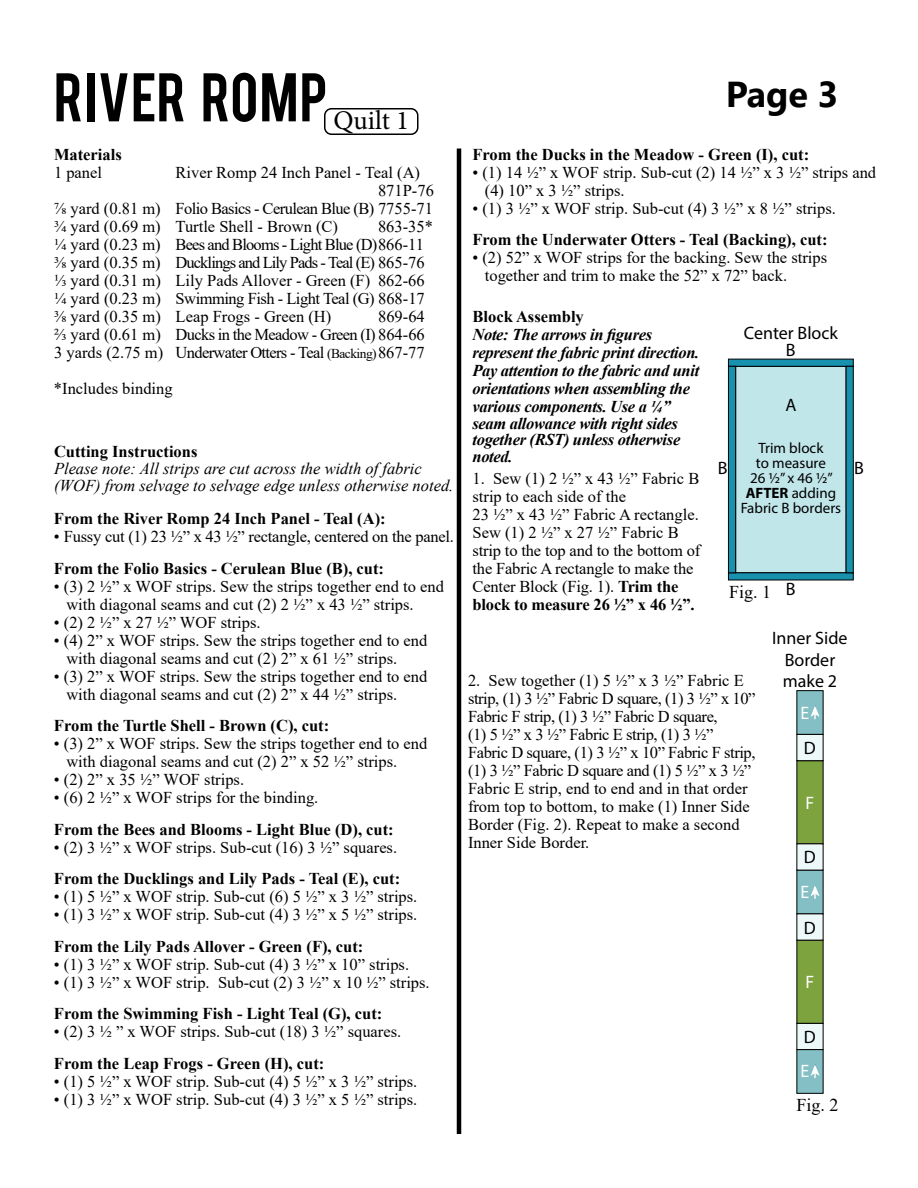
<style>
.page{position:relative;width:918px;height:1188px;background:#fff}
.page>*{position:absolute;margin:0;border:0;box-sizing:border-box;transform-origin:0 0}
.t1{font:54px "Bebas";letter-spacing:.02em;color:#000}
.t2{font:700 36px "Segoe UI";color:#000}
.t3{font:27px "Minion Pro";color:#000}
.t4{font:18px/21.6px "Myriad Pro";color:#000;text-align:center}
.t5{font:18px "Times New Roman";color:#000}
.t6{font:18px "Myriad Pro";color:#fff}
.t7{font:16.5px/18px "Times New Roman";color:#000}
.t8{font:700 16.5px "Times New Roman";color:#000}
.t9{font:italic 700 16.5px/17.5px "Times New Roman";letter-spacing:-.02em;color:#000}
.t10{font:italic 16.5px/17px "Times New Roman";color:#000}
.t11{font:16.5px "Times New Roman";letter-spacing:-.035em;color:#000}
.t12{font:15px/15px "Myriad Pro";color:#000;text-align:center}
.s1{font-size:13.5px}
.s2{font-weight:700}
</style>
<div class="page">
<div style="left:324px;top:108px;width:94px;height:27px;border:2px solid #000;border-radius:7px"></div>
<hr style="left:457px;top:148px;width:4px;height:986px;background:#000">
<div style="left:735px;top:366px;width:111px;height:207px;background:#c1e6ea"></div>
<div style="left:728px;top:359px;width:126px;height:8px;background:#1791ad;border:1px solid #000"></div>
<div style="left:728px;top:572px;width:126px;height:8px;background:#1791ad;border:1px solid #000"></div>
<div style="left:728px;top:366px;width:8px;height:207px;background:#1791ad;border:1px solid #000"></div>
<div style="left:846px;top:366px;width:8px;height:207px;background:#1791ad;border:1px solid #000"></div>
<div style="left:796px;top:690px;width:28px;height:45px;background:#83bfc4"></div>
<div style="left:796px;top:870px;width:28px;height:44px;background:#83bfc4;border:1px solid #000"></div>
<div style="left:796px;top:760px;width:28px;height:84px;background:#7da33f"></div>
<div style="left:796px;top:734px;width:28px;height:27px;background:#edf8f8;border:1px solid #000"></div>
<div style="left:796px;top:843px;width:28px;height:27px;background:#edf8f8"></div>
<div style="left:796px;top:1049px;width:28px;height:45px;background:#83bfc4"></div>
<div style="left:796px;top:1023px;width:28px;height:27px;background:#edf8f8;border:1px solid #000"></div>
<div style="left:796px;top:940px;width:28px;height:84px;background:#7da33f"></div>
<div style="left:796px;top:914px;width:28px;height:27px;background:#edf8f8"></div>
<svg style="left:810px;top:706px;width:10px;height:13px"></svg>
<svg style="left:810px;top:885px;width:10px;height:14px"></svg>
<svg style="left:810px;top:1065px;width:10px;height:13px"></svg>
<h1 class="t1" style="left:54px;top:58px;width:275px">RIVER ROMP</h1>
<h2 class="t2" style="left:726px;top:60px;width:114px">Page 3</h2>
<h3 class="t3" style="left:333px;top:102px;width:77px">Quilt 1</h3>
<p class="t8" style="left:54px;top:143px;width:69px">Materials</p>
<p class="t7" style="left:54px;top:163px;width:50px">1 panel</p>
<p class="t7" style="left:176px;top:163px;width:246px">River Romp 24 Inch Panel - Teal (A)</p>
<p class="t7" style="left:378px;top:181px;width:57px">871P-76</p>
<p class="t11" style="left:54px;top:197px;width:381px">⅞ yard (0.81 m) Folio Basics - Cerulean Blue (B) 7755-71</p>
<p class="t7" style="left:54px;top:217px;width:286px">¾ yard (0.69 m) Turtle Shell - Brown (C)</p>
<p class="t7" style="left:54px;top:217px;width:380px;text-indent:324px">863-35* ¼ yard (0.23 m) Bees and Blooms - Light Blue (D)866-11 ⅜ yard (0.35 m) Ducklings and Lily Pads - Teal (E) 865-76 ⅓ yard (0.31 m) Lily Pads Allover - Green (F) 862-66 ¼ yard (0.23 m) Swimming Fish - Light Teal (G) 868-17 ⅜ yard (0.35 m) Leap Frogs - Green (H)</p>
<p class="t7" style="left:54px;top:307px;width:372px;text-align:justify;text-indent:324px">869-64 ⅔ yard (0.61 m) Ducks in the Meadow - Green (I) 864-66<br>3 yards (2.75 m) Underwater Otters - Teal <span class="s1">(Backing)</span>867-77</p>
<p class="t7" style="left:54px;top:379px;width:120px">*Includes binding</p>
<p class="t8" style="left:54px;top:440px;width:145px">Cutting Instructions</p>
<p class="t10" style="left:54px;top:459px;width:401px">Please note: All strips are cut across the width of fabric (WOF) from selvage to selvage edge unless otherwise noted.</p>
<p class="t8" style="left:54px;top:507px;width:333px">From the River Romp 24 Inch Panel - Teal (A):</p>
<p class="t7" style="left:54px;top:527px;width:402px">• Fussy cut (1) 23 ½” x 43 ½” rectangle, centered on the panel.</p>
<p class="t8" style="left:54px;top:556px;width:332px">From the Folio Basics - Cerulean Blue (B), cut:</p>
<p class="t7" style="left:66px;top:577px;width:379px;text-indent:-12px">• (3) 2 ½” x WOF strips. Sew the strips together end to end with diagonal seams and cut (2) 2 ½” x 43 ½” strips.</p>
<p class="t7" style="left:54px;top:613px;width:208px">• (2) 2 ½” x 27 ½” WOF strips.</p>
<p class="t7" style="left:66px;top:631px;width:363px;text-indent:-12px">• (4) 2” x WOF strips. Sew the strips together end to end with diagonal seams and cut (2) 2” x 61 ½” strips.</p>
<p class="t7" style="left:66px;top:667px;width:363px;text-indent:-12px">• (3) 2” x WOF strips. Sew the strips together end to end with diagonal seams and cut (2) 2” x 44 ½” strips.</p>
<p class="t8" style="left:54px;top:714px;width:277px">From the Turtle Shell - Brown (C), cut:</p>
<p class="t7" style="left:66px;top:734px;width:363px;text-indent:-12px">• (3) 2” x WOF strips. Sew the strips together end to end with diagonal seams and cut (2) 2” x 52 ½” strips.</p>
<p class="t7" style="left:54px;top:770px;width:192px">• (2) 2” x 35 ½” WOF strips.</p>
<p class="t7" style="left:54px;top:788px;width:266px">• (6) 2 ½” x WOF strips for the binding.</p>
<p class="t8" style="left:54px;top:817px;width:341px">From the Bees and Blooms - Light Blue (D), cut:</p>
<p class="t7" style="left:54px;top:838px;width:345px">• (2) 3 ½” x WOF strips. Sub-cut (16) 3 ½” squares.</p>
<p class="t8" style="left:54px;top:867px;width:348px">From the Ducklings and Lily Pads - Teal (E), cut:</p>
<p class="t7" style="left:54px;top:887px;width:365px">• (1) 5 ½” x WOF strip. Sub-cut (6) 5 ½” x 3 ½” strips.</p>
<p class="t7" style="left:54px;top:905px;width:365px">• (1) 3 ½” x WOF strip. Sub-cut (4) 3 ½” x 5 ½” strips.</p>
<p class="t8" style="left:54px;top:934px;width:311px">From the Lily Pads Allover - Green (F), cut:</p>
<p class="t7" style="left:54px;top:955px;width:357px">• (1) 3 ½” x WOF strip. Sub-cut (4) 3 ½” x 10” strips.</p>
<p class="t7" style="left:54px;top:973px;width:377px">• (1) 3 ½” x WOF strip. Sub-cut (2) 3 ½” x 10 ½” strips.</p>
<p class="t8" style="left:54px;top:1002px;width:330px">From the Swimming Fish - Light Teal (G), cut:</p>
<p class="t7" style="left:54px;top:1022px;width:349px">• (2) 3 ½ ” x WOF strips. Sub-cut (18) 3 ½” squares.</p>
<p class="t8" style="left:54px;top:1051px;width:272px">From the Leap Frogs - Green (H), cut:</p>
<p class="t7" style="left:54px;top:1072px;width:365px">• (1) 5 ½” x WOF strip. Sub-cut (4) 5 ½” x 3 ½” strips.</p>
<p class="t7" style="left:54px;top:1090px;width:365px">• (1) 3 ½” x WOF strip. Sub-cut (4) 3 ½” x 5 ½” strips.</p>
<p class="t8" style="left:473px;top:142px;width:338px">From the Ducks in the Meadow - Green (I), cut:</p>
<p class="t7" style="left:485px;top:163px;width:393px;text-indent:-12px">• (1) 14 ½” x WOF strip. Sub-cut (2) 14 ½” x 3 ½” strips and (4) 10” x 3 ½” strips.</p>
<p class="t7" style="left:473px;top:199px;width:365px">• (1) 3 ½” x WOF strip. Sub-cut (4) 3 ½” x 8 ½” strips.</p>
<p class="t8" style="left:473px;top:228px;width:357px">From the Underwater Otters - Teal (Backing), cut:</p>
<p class="t7" style="left:485px;top:248px;width:344px;text-indent:-12px">• (2) 52” x WOF strips for the backing. Sew the strips together and trim to make the 52” x 72” back.</p>
<p class="t8" style="left:472px;top:304px;width:113px">Block Assembly</p>
<p class="t9" style="left:472px;top:325px;width:228px">Note: The arrows in figures represent the fabric print direction.<br>Pay attention to the fabric and unit orientations when assembling the various components. Use a ¼” seam allowance with right sides together (RST) unless otherwise noted.</p>
<p class="t7" style="left:472px;top:469px;width:229px">1. Sew (1) 2 ½” x 43 ½” Fabric B strip to each side of the<br>23 ½” x 43 ½” Fabric A rectangle.<br>Sew (1) 2 ½” x 27 ½” Fabric B strip to the top and to the bottom of the Fabric A rectangle to make the<br>Center Block (Fig. 1). <span class="s2">Trim the block to measure 26 ½” x 46 ½”.</span></p>
<p class="t4" style="left:744px;top:322px;width:96px">Center Block</p>
<p class="t4" style="left:786px;top:339px;width:11px">B</p>
<p class="t4" style="left:785px;top:394px;width:13px">A</p>
<p class="t12" style="left:741px;top:440px;width:102px">Trim block<br>to measure<br>26 ½” x 46 ½”<br><span class="s2">AFTER</span> adding<br>Fabric B borders</p>
<p class="t4" style="left:718px;top:457px;width:11px">B</p>
<p class="t4" style="left:854px;top:457px;width:11px">B</p>
<p class="t5" style="left:729px;top:579px;width:44px">Fig. 1</p>
<p class="t4" style="left:786px;top:578px;width:11px">B</p>
<p class="t7" style="left:468px;top:671px;width:289px">2. Sew together (1) 5 ½” x 3 ½” Fabric E strip, (1) 3 ½” Fabric D square, (1) 3 ½” x 10” Fabric F strip, (1) 3 ½” Fabric D square,<br>(1) 5 ½” x 3 ½” Fabric E strip, (1) 3 ½” Fabric D square, (1) 3 ½” x 10” Fabric F strip, (1) 3 ½” Fabric D square and (1) 5 ½” x 3 ½” Fabric E strip, end to end and in that order from top to bottom, to make (1) Inner Side Border (Fig. 2). Repeat to make a second Inner Side Border.</p>
<p class="t4" style="left:772px;top:627px;width:77px">Inner Side<br>Border make 2</p>
<p class="t6" style="left:801px;top:701px;width:10px">E</p>
<p class="t4" style="left:804px;top:737px;width:13px">D</p>
<p class="t6" style="left:806px;top:791px;width:10px">F</p>
<p class="t4" style="left:804px;top:845px;width:13px">D</p>
<p class="t6" style="left:801px;top:881px;width:10px">E</p>
<p class="t4" style="left:804px;top:916px;width:13px">D</p>
<p class="t6" style="left:806px;top:971px;width:10px">F</p>
<p class="t4" style="left:804px;top:1025px;width:13px">D</p>
<p class="t6" style="left:801px;top:1060px;width:10px">E</p>
<p class="t5" style="left:796px;top:1092px;width:44px">Fig. 2</p>
</div>
